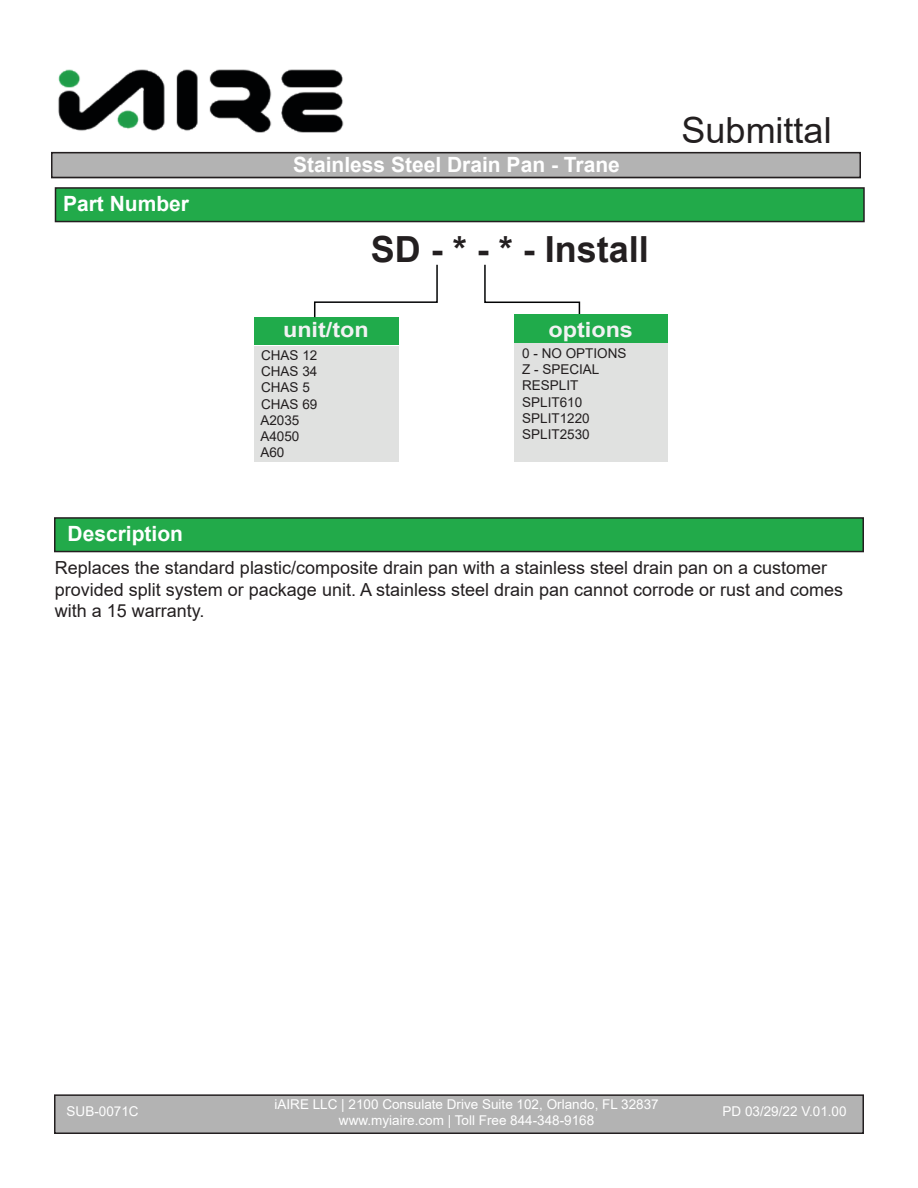
<style>
.page{position:relative;width:918px;height:1188px;background:#fff}
.page>*{position:absolute;margin:0;border:0;box-sizing:border-box;transform-origin:0 0}
.t1{font:700 36px "Arial";color:#231f20}
.t2{font:36px "Arial";color:#231f20}
.t3{font:700 21px "Arial";color:#fff}
.t4{font:700 21px "Arial";color:#f2f2f3;scale:1.11 1}
.t5{font:18px/21.6px "Arial";color:#231f20}
.t6{font:13.5px/16.2px "Arial";color:#fff;text-align:center}
.t7{font:13.5px/16.2px "Arial";color:#231f20}
</style>
<div class="page">
<div style="left:55px;top:1095px;width:808px;height:38px;background:#b3b3b3"></div>
<div style="left:54px;top:1094px;width:810px;height:40px;border:2px solid #231f20"></div>
<div style="left:55px;top:518px;width:808px;height:34px;background:#22aa4a"></div>
<div style="left:54px;top:517px;width:810px;height:35px;border:2px solid #231f20"></div>
<img style="left:58px;top:69px;width:286px;height:64px">
<div style="left:52px;top:153px;width:808px;height:24px;background:#b3b3b3"></div>
<div style="left:51px;top:152px;width:810px;height:26px;border:2px solid #231f20"></div>
<div style="left:56px;top:188px;width:808px;height:34px;background:#22aa4a"></div>
<div style="left:55px;top:187px;width:810px;height:35px;border:2px solid #231f20"></div>
<svg style="left:484px;top:264px;width:97px;height:51px"></svg>
<div style="left:514px;top:315px;width:154px;height:32px;background:#20ab4b"></div>
<div style="left:514px;top:343px;width:154px;height:119px;background:#e0e1e0"></div>
<div style="left:254px;top:317px;width:145px;height:28px;background:#20ab4b"></div>
<div style="left:254px;top:346px;width:145px;height:116px;background:#e0e1e0"></div>
<svg style="left:314px;top:264px;width:124px;height:54px"></svg>
<p class="t3" style="left:63px;top:188px;width:128px">Part Number</p>
<p class="t3" style="left:68px;top:518px;width:117px">Description</p>
<h1 class="t2" style="left:682px;top:105px;width:152px">Submittal</h1>
<p class="t3" style="left:279px;top:150px;width:417px">SHRP-FB4 | Solar HVAC Residential Units</p>
<p class="t3" style="left:293px;top:150px;width:328px">Stainless Steel Drain Pan - Trane</p>
<h1 class="t1" style="left:371px;top:224px;width:280px">SD - * - * - Install</h1>
<p class="t4" style="left:283px;top:315px;width:79px">unit/ton</p>
<p class="t4" style="left:549px;top:315px;width:78px">options</p>
<p class="t7" style="left:260px;top:347px;width:59px">CHAS 12<br>CHAS 34<br>CHAS 5<br>CHAS 69<br>A2035<br>A4050<br>A60</p>
<p class="t7" style="left:522px;top:345px;width:106px">0 - NO OPTIONS<br>Z - SPECIAL<br>RESPLIT<br>SPLIT610<br>SPLIT1220<br>SPLIT2530</p>
<p class="t5" style="left:55px;top:557px;width:790px">Replaces the standard plastic/composite drain pan with a stainless steel drain pan on a customer provided split system or package unit. A stainless steel drain pan cannot corrode or rust and comes with a 15 warranty.</p>
<p class="t6" style="left:67px;top:1103px;width:74px">SUB-0071C</p>
<p class="t6" style="left:275px;top:1096px;width:386px">iAIRE LLC | 2100 Consulate Drive Suite 102, Orlando, FL 32837 www.myiaire.com | Toll Free 844-348-9168</p>
<p class="t6" style="left:723px;top:1103px;width:126px">PD 03/29/22 V.01.00</p>
</div>
